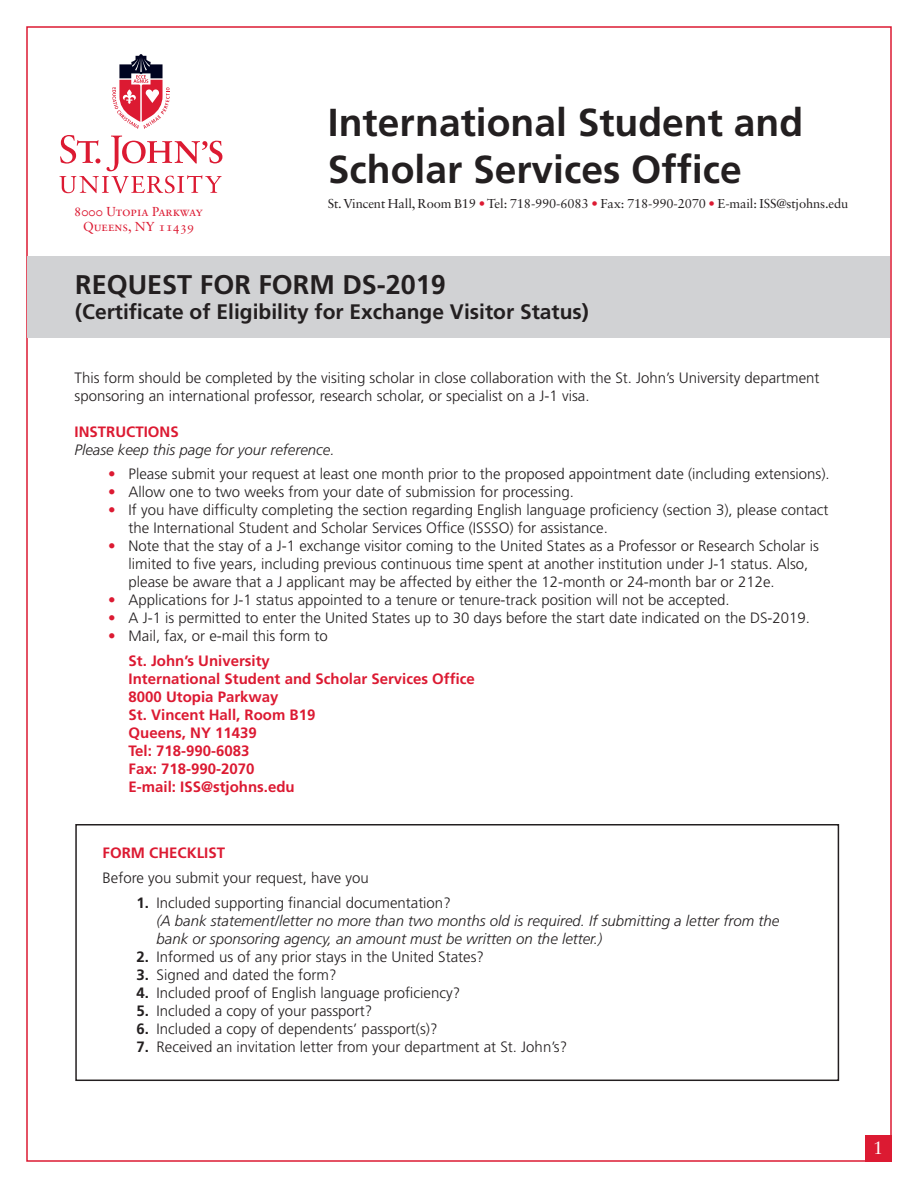
<style>
.page{position:relative;width:918px;height:1188px;background:#fff}
.page>*{position:absolute;margin:0;border:0;box-sizing:border-box;transform-origin:0 0}
.t1{font:700 39px/46.8px "Frutiger";color:#231f20}
.t2{font:700 27px "Frutiger";color:#231f20}
.t3{font:700 21px "Frutiger";color:#231f20}
.t4{font:18px "Sabon LT Std";color:#fff}
.t5{font:300 15px/18px "Frutiger";color:#231f20}
.t6{font:italic 300 15px/18px "Frutiger";color:#231f20}
.t7{font:700 15px/18px "Frutiger";color:#dc1a32}
.t8{font:12.9px "Sabon LT Std";letter-spacing:-.01em;color:#231f20}
.t9{font:12.9px/15.5px "Sabon Roman SC";color:#dc1a32;text-align:center}
.s1{color:#dc1a32}
.s2{font-weight:700;color:#dc1a32}
.s3{font-weight:700;font-style:normal}
.s4{font-style:normal}
.s5{font-weight:700}
</style>
<div class="page">
<svg style="left:60px;top:135px;width:162px;height:58px"></svg>
<svg style="left:112px;top:54px;width:58px;height:75px"></svg>
<div style="left:865px;top:1135px;width:27px;height:27px;background:#dc1a32"></div>
<div style="left:28px;top:257px;width:862px;height:81px;background:#d1d2d4"></div>
<div style="left:75px;top:824px;width:764px;height:257px;border:2px solid #231f20"></div>
<p class="t9" style="left:74px;top:203px;width:130px">8000 Utopia Parkway<br>Queens, NY 11439</p>
<h1 class="t1" style="left:328px;top:99px;width:477px">International Student and<br>Scholar Services Office</h1>
<p class="t8" style="left:328px;top:195px;width:522px">St. Vincent Hall, Room B19 <span class="s1">•</span> Tel: 718-990-6083 <span class="s1">•</span> Fax: 718-990-2070 <span class="s1">•</span> E-mail: ISS@stjohns.edu</p>
<h2 class="t2" style="left:75px;top:268px;width:372px">REQUEST FOR FORM DS-2019</h2>
<h3 class="t3" style="left:75px;top:299px;width:515px">(Certificate of Eligibility for Exchange Visitor Status)</h3>
<p class="t5" style="left:75px;top:368px;width:747px">This form should be completed by the visiting scholar in close collaboration with the St. John’s University department sponsoring an international professor, research scholar, or specialist on a J-1 visa.</p>
<p class="t7" style="left:75px;top:422px;width:106px">INSTRUCTIONS</p>
<p class="t6" style="left:75px;top:440px;width:262px">Please keep this page for your reference.</p>
<p class="t5" style="left:108px;top:465px;width:723px"><span class="s1">•</span> Please submit your request at least one month prior to the proposed appointment date (including extensions).</p>
<p class="t5" style="left:108px;top:483px;width:467px"><span class="s1">•</span> Allow one to two weeks from your date of submission for processing.</p>
<p class="t5" style="left:129px;top:501px;width:702px;text-indent:-20px"><span class="s1">•</span> If you have difficulty completing the section regarding English language proficiency (section 3), please contact the International Student and Scholar Services Office (ISSSO) for assistance.</p>
<p class="t5" style="left:129px;top:537px;width:692px;text-indent:-20px"><span class="s1">•</span> Note that the stay of a J-1 exchange visitor coming to the United States as a Professor or Research Scholar is limited to five years, including previous continuous time spent at another institution under J-1 status. Also, please be aware that a J applicant may be affected by either the 12-month or 24-month bar or 212e.</p>
<p class="t5" style="left:108px;top:591px;width:623px"><span class="s1">•</span> Applications for J-1 status appointed to a tenure or tenure-track position will not be accepted.</p>
<p class="t5" style="left:108px;top:609px;width:703px"><span class="s1">•</span> A J-1 is permitted to enter the United States up to 30 days before the start date indicated on the DS-2019.</p>
<p class="t5" style="left:129px;top:624px;width:201px;line-height:24.8px;text-indent:-20px"><span class="s1">•</span> Mail, fax, or e-mail this form to<br><span class="s2">St. John’s University</span></p>
<p class="t7" style="left:129px;top:670px;width:348px">International Student and Scholar Services Office<br>8000 Utopia Parkway<br>St. Vincent Hall, Room B19<br>Queens, NY 11439<br>Tel: 718-990-6083<br>Fax: 718-990-2070<br>E-mail: ISS@stjohns.edu</p>
<p class="t7" style="left:103px;top:844px;width:124px">FORM CHECKLIST</p>
<p class="t5" style="left:103px;top:869px;width:268px">Before you submit your request, have you</p>
<p class="t6" style="left:157px;top:894px;width:624px;text-indent:-20px"><span class="s3">1.</span> <span class="s4">Included supporting financial documentation?<br></span>(A bank statement/letter no more than two months old is required. If submitting a letter from the bank or sponsoring agency, an amount must be written on the letter.)</p>
<p class="t5" style="left:136px;top:948px;width:349px"><span class="s5">2.</span> Informed us of any prior stays in the United States?</p>
<p class="t5" style="left:136px;top:966px;width:202px"><span class="s5">3.</span> Signed and dated the form?</p>
<p class="t5" style="left:136px;top:984px;width:325px"><span class="s5">4.</span> Included proof of English language proficiency?</p>
<p class="t5" style="left:136px;top:1002px;width:238px"><span class="s5">5.</span> Included a copy of your passport?</p>
<p class="t5" style="left:136px;top:1020px;width:303px"><span class="s5">6.</span> Included a copy of dependents’ passport(s)?</p>
<p class="t5" style="left:136px;top:1038px;width:432px"><span class="s5">7.</span> Received an invitation letter from your department at St. John’s?</p>
<p class="t4" style="left:873px;top:1137px;width:12px">1</p>
</div>
